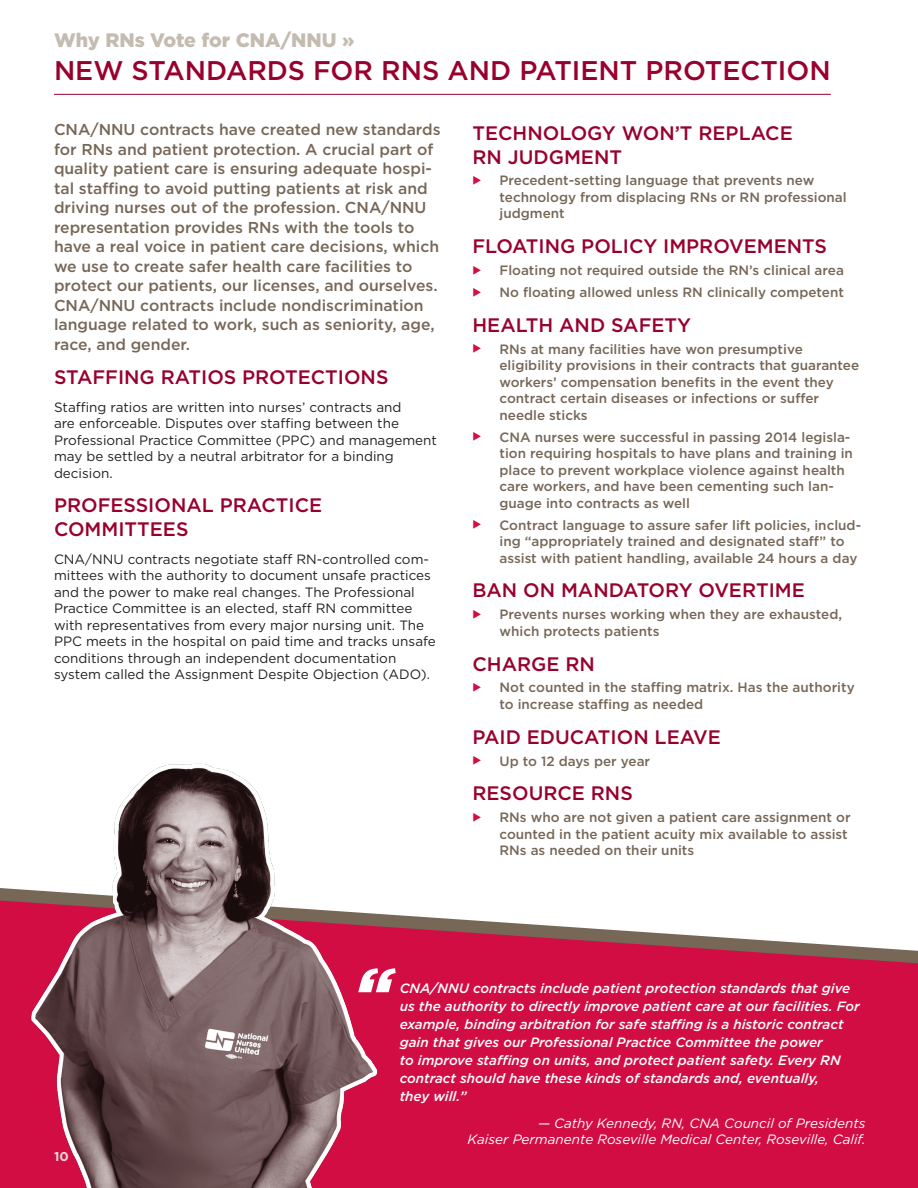
<style>
.page{position:relative;width:918px;height:1188px;background:#fff}
.page>*{position:absolute;margin:0;border:0;box-sizing:border-box;transform-origin:0 0}
.t1{font:italic 900 66px "Gotham";color:#fff}
.Section_Heading{font:500 27px "Gotham";color:#98012d}
.Heading_1{font:500 19.5px/24px "Gotham";color:#98012d}
.t2{font:900 19.5px "Gotham";color:#c5bcb1}
.Intro_Para{font:500 15.75px/19.5px "Gotham";color:#766757}
.t3{font:500 13.5px/16.5px "Gotham";color:#766757}
.t4{font:13.5px/16.5px "Gotham";color:#231f20}
.t5{font:italic 500 13.5px/18px "Gotham";color:#fff}
.t6{font:italic 13.5px/16.5px "Gotham";color:#fff;text-align:right}
.t7{font:700 12.75px "Gotham";color:#dfdad4}
</style>
<div class="page">
<svg style="left:0;top:901px;width:918px;height:287px;background:#d32a58"></svg>
<hr style="left:54px;top:94px;width:777px;height:1px;background:#98012d">
<img style="left:15px;top:763px;width:370px;height:425px">
<p class="t2" style="left:54px;top:27px;width:302px">Why RNs Vote for CNA/NNU »</p>
<p class="Section_Heading" style="left:54px;top:53px;width:778px">NEW STANDARDS FOR RNS AND PATIENT PROTECTION</p>
<p class="Intro_Para" style="left:54px;top:120px;width:388px">CNA/NNU contracts have created new standards for RNs and patient protection. A crucial part of quality patient care is ensuring adequate hospi&shy;tal staffing to avoid putting patients at risk and driving nurses out of the profession. CNA/NNU representation provides RNs with the tools to have a real voice in patient care decisions, which we use to create safer health care facilities to protect our patients, our licenses, and ourselves.<br>CNA/NNU contracts include nondiscrimination language related to work, such as seniority, age, race, and gender.</p>
<p class="Heading_1" style="left:54px;top:365px;width:336px">STAFFING RATIOS PROTECTIONS</p>
<p class="t4" style="left:54px;top:398px;width:385px">Staffing ratios are written into nurses’ contracts and<br>are enforceable. Disputes over staffing between the Professional Practice Committee (PPC) and management may be settled by a neutral arbitrator for a binding decision.</p>
<p class="Heading_1" style="left:54px;top:493px;width:270px">PROFESSIONAL PRACTICE<br>COMMITTEES</p>
<p class="t4" style="left:54px;top:550px;width:383px">CNA/NNU contracts negotiate staff RN-controlled com&shy;mittees with the authority to document unsafe practices and the power to make real changes. The Professional Practice Committee is an elected, staff RN committee with representatives from every major nursing unit. The PPC meets in the hospital on paid time and tracks unsafe conditions through an independent documentation system called the Assignment Despite Objection (ADO).</p>
<p class="Heading_1" style="left:472px;top:120px;width:322px">TECHNOLOGY WON’T REPLACE<br>RN JUDGMENT</p>
<p class="t3" style="left:500px;top:172px;width:349px">Precedent-setting language that prevents new technology from displacing RNs or RN professional judgment</p>
<p class="Heading_1" style="left:472px;top:234px;width:356px">FLOATING POLICY IMPROVEMENTS</p>
<p class="t3" style="left:500px;top:262px;width:346px">Floating not required outside the RN’s clinical area</p>
<p class="t3" style="left:500px;top:284px;width:346px">No floating allowed unless RN clinically competent</p>
<p class="Heading_1" style="left:472px;top:313px;width:220px">HEALTH AND SAFETY</p>
<p class="t3" style="left:500px;top:341px;width:361px">RNs at many facilities have won presumptive eligibility provisions in their contracts that guarantee workers’ compensation benefits in the event they contract certain diseases or infections or suffer needle sticks</p>
<p class="t3" style="left:500px;top:428px;width:355px">CNA nurses were successful in passing 2014 legisla&shy;tion requiring hospitals to have plans and training in place to prevent workplace violence against health care workers, and have been cementing such lan&shy;guage into contracts as well</p>
<p class="t3" style="left:500px;top:516px;width:363px">Contract language to assure safer lift policies, includ&shy;ing “appropriately trained and designated staff” to assist with patient handling, available 24 hours a day</p>
<p class="Heading_1" style="left:472px;top:578px;width:334px">BAN ON MANDATORY OVERTIME</p>
<p class="t3" style="left:500px;top:606px;width:344px">Prevents nurses working when they are exhausted, which protects patients</p>
<p class="Heading_1" style="left:472px;top:651px;width:124px">CHARGE RN</p>
<p class="t3" style="left:500px;top:679px;width:357px">Not counted in the staffing matrix. Has the authority to increase staffing as needed</p>
<p class="Heading_1" style="left:472px;top:725px;width:250px">PAID EDUCATION LEAVE</p>
<p class="t3" style="left:500px;top:752px;width:152px">Up to 12 days per year</p>
<p class="Heading_1" style="left:472px;top:781px;width:162px">RESOURCE RNS</p>
<p class="t3" style="left:500px;top:809px;width:353px">RNs who are not given a patient care assignment or counted in the patient acuity mix available to assist<br>RNs as needed on their units</p>
<p class="t7" style="left:54px;top:1148px;width:16px">10</p>
<p class="t1" style="left:354px;top:946px;width:39px">“</p>
<p class="t5" style="left:400px;top:979px;width:461px">CNA/NNU contracts include patient protection standards that give us the authority to directly improve patient care at our facilities. For example, binding arbitration for safe staffing is a historic contract gain that gives our Professional Practice Committee the power<br>to improve staffing on units, and protect patient safety. Every RN contract should have these kinds of standards and, eventually,<br>they will.”</p>
<p class="t6" style="left:468px;top:1115px;width:399px">— Cathy Kennedy, RN, CNA Council of Presidents<br>Kaiser Permanente Roseville Medical Center, Roseville, Calif.</p>
</div>
